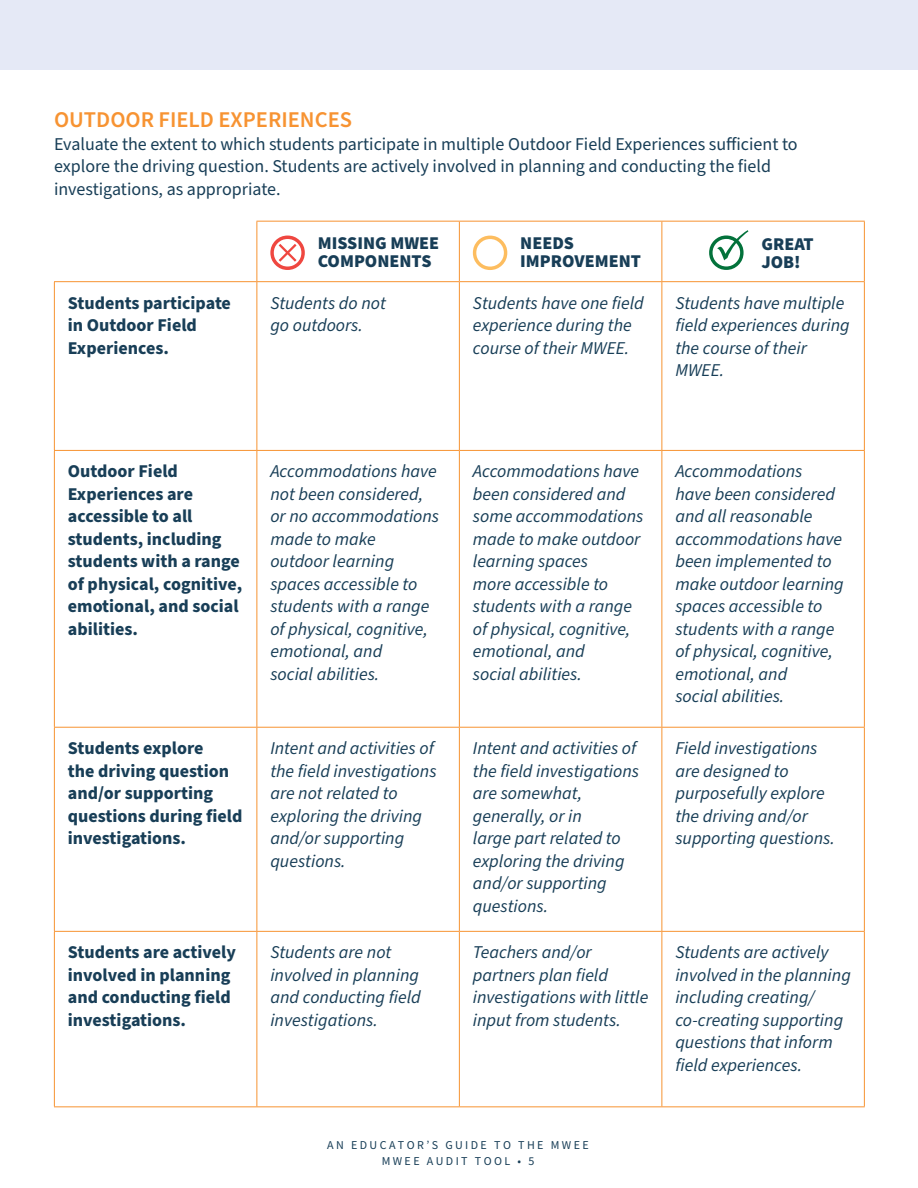
<style>
.page{position:relative;width:918px;height:1188px;background:#fff}
.page>*{position:absolute;margin:0;border:0;box-sizing:border-box;transform-origin:0 0}
.t1{font:600 22.5px "Source Sans Pro";color:#f79332}
.t2{font:italic 18px/22.5px "Source Sans Pro";color:#183e57}
.t3{font:700 18px/22.5px "Source Sans Pro";color:#183e57}
.t4{font:18px/22.5px "Source Sans Pro";color:#183e57}
.t5{font:900 18px/18px "Source Sans Pro";color:#183e57}
.t6{font:12px/16.6px "Source Sans Pro";letter-spacing:.2em;color:#183e57;text-align:center}
</style>
<div class="page">
<div style="left:0;top:0;width:918px;height:70px;background:#e5e9f6"></div>
<hr style="left:256px;top:222px;width:1px;height:59px;background:#f79332">
<hr style="left:256px;top:221px;width:203px;height:1px;background:#f79332">
<hr style="left:459px;top:222px;width:1px;height:59px;background:#f79332">
<hr style="left:459px;top:221px;width:203px;height:1px;background:#f79332">
<hr style="left:662px;top:222px;width:1px;height:59px;background:#f79332">
<hr style="left:662px;top:221px;width:203px;height:1px;background:#f79332">
<hr style="left:864px;top:222px;width:1px;height:59px;background:#f79332">
<hr style="left:54px;top:282px;width:1px;height:168px;background:#f79332">
<hr style="left:54px;top:281px;width:203px;height:1px;background:#f79332">
<hr style="left:256px;top:282px;width:1px;height:168px;background:#f79332">
<hr style="left:257px;top:281px;width:202px;height:1px;background:#f79332">
<hr style="left:459px;top:282px;width:1px;height:168px;background:#f79332">
<hr style="left:459px;top:281px;width:203px;height:1px;background:#f79332">
<hr style="left:662px;top:282px;width:1px;height:168px;background:#f79332">
<hr style="left:662px;top:281px;width:203px;height:1px;background:#f79332">
<hr style="left:864px;top:282px;width:1px;height:168px;background:#f79332">
<hr style="left:54px;top:451px;width:1px;height:276px;background:#f79332">
<hr style="left:54px;top:450px;width:203px;height:1px;background:#f79332">
<hr style="left:256px;top:451px;width:1px;height:276px;background:#f79332">
<hr style="left:257px;top:450px;width:202px;height:1px;background:#f79332">
<hr style="left:459px;top:451px;width:1px;height:276px;background:#f79332">
<hr style="left:459px;top:450px;width:203px;height:1px;background:#f79332">
<hr style="left:662px;top:451px;width:1px;height:276px;background:#f79332">
<hr style="left:662px;top:450px;width:203px;height:1px;background:#f79332">
<hr style="left:864px;top:451px;width:1px;height:276px;background:#f79332">
<hr style="left:54px;top:728px;width:1px;height:203px;background:#f79332">
<hr style="left:54px;top:727px;width:203px;height:1px;background:#f79332">
<hr style="left:256px;top:728px;width:1px;height:203px;background:#f79332">
<hr style="left:257px;top:727px;width:202px;height:1px;background:#f79332">
<hr style="left:459px;top:728px;width:1px;height:203px;background:#f79332">
<hr style="left:459px;top:727px;width:203px;height:1px;background:#f79332">
<hr style="left:662px;top:728px;width:1px;height:203px;background:#f79332">
<hr style="left:662px;top:727px;width:203px;height:1px;background:#f79332">
<hr style="left:864px;top:728px;width:1px;height:203px;background:#f79332">
<hr style="left:54px;top:932px;width:1px;height:174px;background:#f79332">
<hr style="left:54px;top:931px;width:203px;height:1px;background:#f79332">
<hr style="left:54px;top:1106px;width:203px;height:1px;background:#f79332">
<hr style="left:256px;top:932px;width:1px;height:174px;background:#f79332">
<hr style="left:257px;top:931px;width:202px;height:1px;background:#f79332">
<hr style="left:257px;top:1106px;width:202px;height:1px;background:#f79332">
<hr style="left:459px;top:932px;width:1px;height:174px;background:#f79332">
<hr style="left:459px;top:931px;width:203px;height:1px;background:#f79332">
<hr style="left:459px;top:1106px;width:203px;height:1px;background:#f79332">
<hr style="left:662px;top:932px;width:1px;height:174px;background:#f79332">
<hr style="left:662px;top:931px;width:203px;height:1px;background:#f79332">
<hr style="left:864px;top:932px;width:1px;height:174px;background:#f79332">
<hr style="left:662px;top:1106px;width:203px;height:1px;background:#f79332">
<svg style="left:270px;top:236px;width:35px;height:34px"></svg>
<svg style="left:473px;top:236px;width:34px;height:34px"></svg>
<svg style="left:709px;top:230px;width:39px;height:40px"></svg>
<h2 class="t1" style="left:54px;top:105px;width:300px">OUTDOOR FIELD EXPERIENCES</h2>
<p class="t4" style="left:54px;top:133px;width:745px">Evaluate the extent to which students participate in multiple Outdoor Field Experiences sufficient to explore the driving question. Students are actively involved in planning and conducting the field investigations, as appropriate.</p>
<p class="t5" style="left:318px;top:235px;width:123px">MISSING MWEE<br>COMPONENTS</p>
<p class="t5" style="left:520px;top:235px;width:122px">NEEDS<br>IMPROVEMENT</p>
<p class="t5" style="left:761px;top:236px;width:54px">GREAT<br>JOB!</p>
<p class="t3" style="left:68px;top:292px;width:165px">Students participate in Outdoor Field<br>Experiences.</p>
<p class="t2" style="left:270px;top:292px;width:117px">Students do not go outdoors.</p>
<p class="t2" style="left:473px;top:292px;width:172px">Students have one field experience during the course of their MWEE.</p>
<p class="t2" style="left:675px;top:292px;width:176px">Students have multiple field experiences during the course of their<br>MWEE.</p>
<p class="t3" style="left:68px;top:461px;width:176px">Outdoor Field<br>Experiences are accessible to all students, including students with a range of physical, cognitive, emotional, and social abilities.</p>
<p class="t2" style="left:270px;top:461px;width:170px">Accommodations have not been considered, or no accommodations made to make<br>outdoor learning spaces accessible to students with a range of physical, cognitive, emotional, and<br>social abilities.</p>
<p class="t2" style="left:473px;top:461px;width:172px">Accommodations have been considered and some accommodations made to make outdoor learning spaces<br>more accessible to students with a range of physical, cognitive, emotional, and<br>social abilities.</p>
<p class="t2" style="left:675px;top:461px;width:170px">Accommodations<br>have been considered and all reasonable accommodations have been implemented to make outdoor learning spaces accessible to students with a range of physical, cognitive, emotional, and<br>social abilities.</p>
<p class="t3" style="left:68px;top:737px;width:176px">Students explore<br>the driving question and/or supporting questions during field investigations.</p>
<p class="t2" style="left:270px;top:738px;width:168px">Intent and activities of the field investigations are not related to exploring the driving and/or supporting questions.</p>
<p class="t2" style="left:473px;top:738px;width:168px">Intent and activities of the field investigations are somewhat, generally, or in<br>large part related to exploring the driving and/or supporting questions.</p>
<p class="t2" style="left:675px;top:738px;width:161px">Field investigations are designed to purposefully explore the driving and/or supporting questions.</p>
<p class="t3" style="left:68px;top:942px;width:170px">Students are actively involved in planning and conducting field investigations.</p>
<p class="t2" style="left:270px;top:942px;width:152px">Students are not involved in planning and conducting field investigations.</p>
<p class="t2" style="left:473px;top:942px;width:177px">Teachers and/or partners plan field investigations with little input from students.</p>
<p class="t2" style="left:675px;top:942px;width:177px">Students are actively involved in the planning including creating/ co-creating supporting questions that inform field experiences.</p>
<p class="t6" style="left:327px;top:1136px;width:263px">AN EDUCATOR’S GUIDE TO THE MWEE<br>MWEE AUDIT TOOL • 5</p>
</div>
